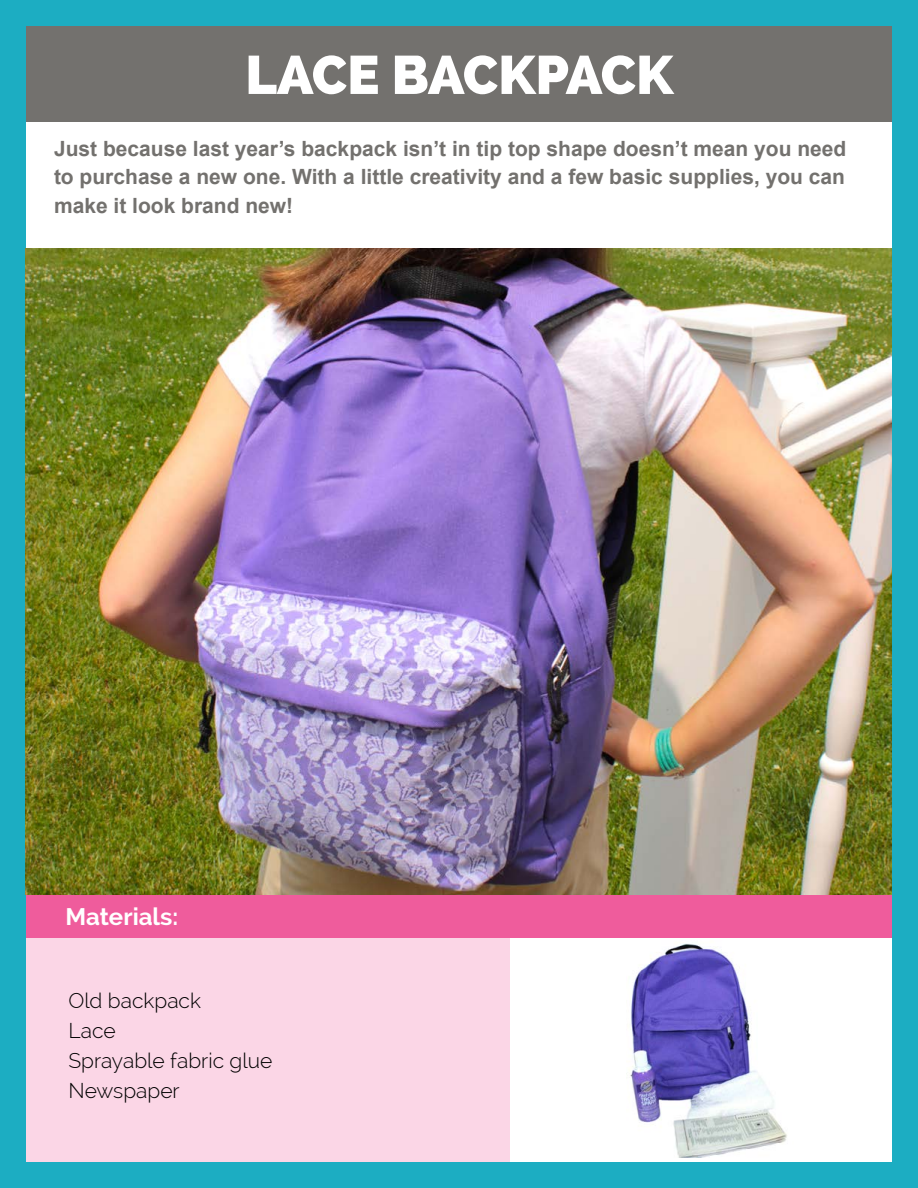
<style>
.page{position:relative;width:918px;height:1188px;background:#fff}
.page>*{position:absolute;margin:0;border:0;box-sizing:border-box;transform-origin:0 0}
.t1{font:800 54px "Raleway";letter-spacing:-.005em;color:#fff}
.t2{font:700 24px "Raleway";color:#fff}
.t3{font:700 21px/28.5px "Arial";color:#73716e;text-align:justify}
.t4{font:300 21px/30px "Raleway";color:#000}
</style>
<div class="page">
<div style="left:14px;top:14px;width:888px;height:108px;background:#73716e"></div>
<div style="left:26px;top:895px;width:483px;height:268px;background:#fbd6e6"></div>
<div style="left:26px;top:895px;width:887px;height:43px;background:#ef5c9c"></div>
<img style="left:629px;top:943px;width:158px;height:215px">
<div style="left:0;top:0;width:918px;height:25px;background:#1cadc2"></div>
<div style="left:0;top:1162px;width:918px;height:25px;background:#1cadc2"></div>
<div style="left:893px;top:0;width:25px;height:1188px;background:#1cadc2"></div>
<div style="left:0;top:0;width:25px;height:1188px;background:#1cadc2"></div>
<img style="left:25px;top:249px;width:867px;height:646px">
<h1 class="t1" style="left:245px;top:44px;width:430px">LACE BACKPACK</h1>
<p class="t3" style="left:54px;top:135px;width:794px">Just because last year’s backpack isn’t in tip top shape doesn’t mean you need to purchase a new one. With a little creativity and a few basic supplies, you can make it look brand new!</p>
<p class="t2" style="left:65px;top:902px;width:114px">Materials:</p>
<p class="t4" style="left:68px;top:986px;width:205px">Old backpack<br>Lace<br>Sprayable fabric glue<br>Newspaper</p>
</div>
